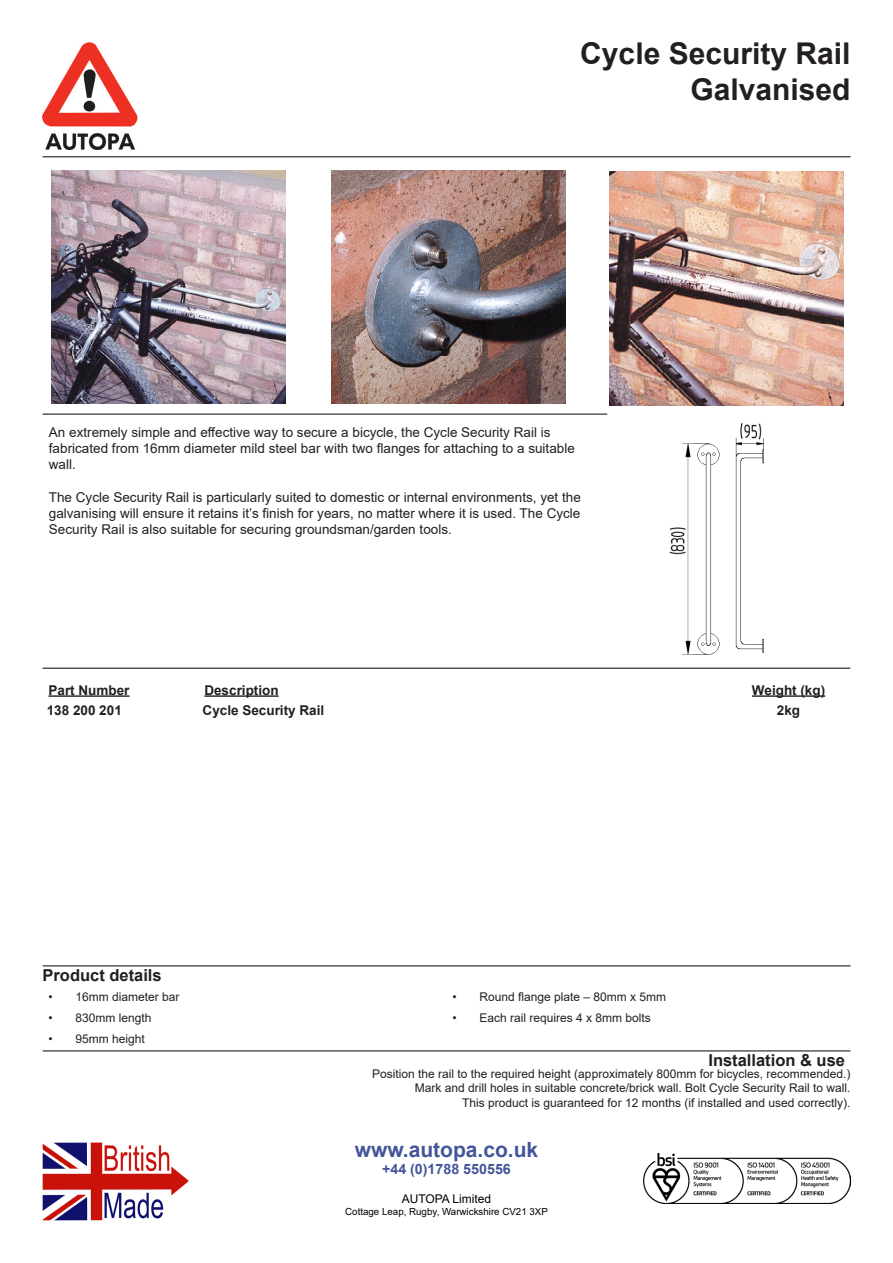
<style>
.page{position:relative;width:893px;height:1263px;background:#fff}
.page>*{position:absolute;margin:0;border:0;box-sizing:border-box;transform-origin:0 0}
.t1{font:700 30px "Arial";color:#231f20}
.t2{font:700 21px "Arial";color:#44559a}
.t3{font:700 16.5px "Arial";color:#231f20}
.t4{font:700 14.25px "Arial";color:#44559a}
.t5{font:13.5px/16.2px "Arial";color:#231f20}
.t6{font:700 13.5px "Arial";color:#231f20}
.t7{font:12px "Arial";color:#231f20}
.t8{font:12px "Arial";color:#000}
.t9{font:9.75px "Arial";color:#000}
</style>
<div class="page">
<img style="left:644px;top:1154px;width:206px;height:49px">
<img style="left:43px;top:1142px;width:145px;height:78px">
<img style="left:42px;top:43px;width:95px;height:107px">
<hr style="left:43px;top:156px;width:807px;height:1px;background:#231f20">
<hr style="left:43px;top:414px;width:564px;height:1px;background:#231f20">
<img style="left:52px;top:170px;width:234px;height:234px">
<img style="left:332px;top:170px;width:234px;height:234px">
<hr style="left:49px;top:695px;width:81px;height:2px;background:#231f20">
<hr style="left:204px;top:695px;width:75px;height:2px;background:#231f20">
<hr style="left:752px;top:695px;width:73px;height:2px;background:#231f20">
<img style="left:610px;top:171px;width:233px;height:234px">
<img style="left:669px;top:423px;width:95px;height:232px">
<hr style="left:43px;top:668px;width:807px;height:1px;background:#231f20">
<hr style="left:43px;top:965px;width:807px;height:1px;background:#231f20">
<hr style="left:43px;top:1050px;width:807px;height:1px;background:#231f20">
<p class="t1" style="left:580px;top:33px;width:272px">Cycle Security Rail</p>
<p class="t1" style="left:690px;top:69px;width:162px">Galvanised</p>
<p class="t5" style="left:49px;top:424px;width:527px">An extremely simple and effective way to secure a bicycle, the Cycle Security Rail is fabricated from 16mm diameter mild steel bar with two flanges for attaching to a suitable wall.</p>
<p class="t5" style="left:49px;top:489px;width:533px;text-align:justify">The Cycle Security Rail is particularly suited to domestic or internal environments, yet the galvanising will ensure it retains it’s finish for years, no matter where it is used. The Cycle Security Rail is also suitable for securing groundsman/garden tools.</p>
<p class="t6" style="left:49px;top:680px;width:83px">Part Number</p>
<p class="t6" style="left:204px;top:680px;width:76px">Description</p>
<p class="t6" style="left:752px;top:680px;width:75px">Weight (kg)</p>
<p class="t6" style="left:47px;top:700px;width:77px">138 200 201</p>
<p class="t6" style="left:203px;top:700px;width:123px">Cycle Security Rail</p>
<p class="t6" style="left:777px;top:700px;width:25px">2kg</p>
<p class="t3" style="left:43px;top:963px;width:121px">Product details</p>
<p class="t7" style="left:49px;top:989px;width:133px">• 16mm diameter bar</p>
<p class="t7" style="left:452px;top:989px;width:215px">• Round flange plate – 80mm x 5mm</p>
<p class="t7" style="left:49px;top:1009px;width:105px">• 830mm length</p>
<p class="t7" style="left:452px;top:1009px;width:200px">• Each rail requires 4 x 8mm bolts</p>
<p class="t7" style="left:49px;top:1030px;width:98px">• 95mm height</p>
<p class="t3" style="left:708px;top:1048px;width:138px">Installation &amp; use</p>
<p class="t7" style="left:372px;top:1065px;width:480px">Position the rail to the required height (approximately 800mm for bicycles, recommended.)</p>
<p class="t7" style="left:415px;top:1080px;width:437px">Mark and drill holes in suitable concrete/brick wall. Bolt Cycle Security Rail to wall.</p>
<p class="t7" style="left:462px;top:1094px;width:390px">This product is guaranteed for 12 months (if installed and used correctly).</p>
<p class="t2" style="left:355px;top:1135px;width:185px">www.autopa.co.uk</p>
<p class="t4" style="left:382px;top:1159px;width:130px">+44 (0)1788 550556</p>
<p class="t8" style="left:402px;top:1190px;width:91px">AUTOPA Limited</p>
<p class="t9" style="left:345px;top:1204px;width:204px">Cottage Leap, Rugby, Warwickshire CV21 3XP</p>
</div>
